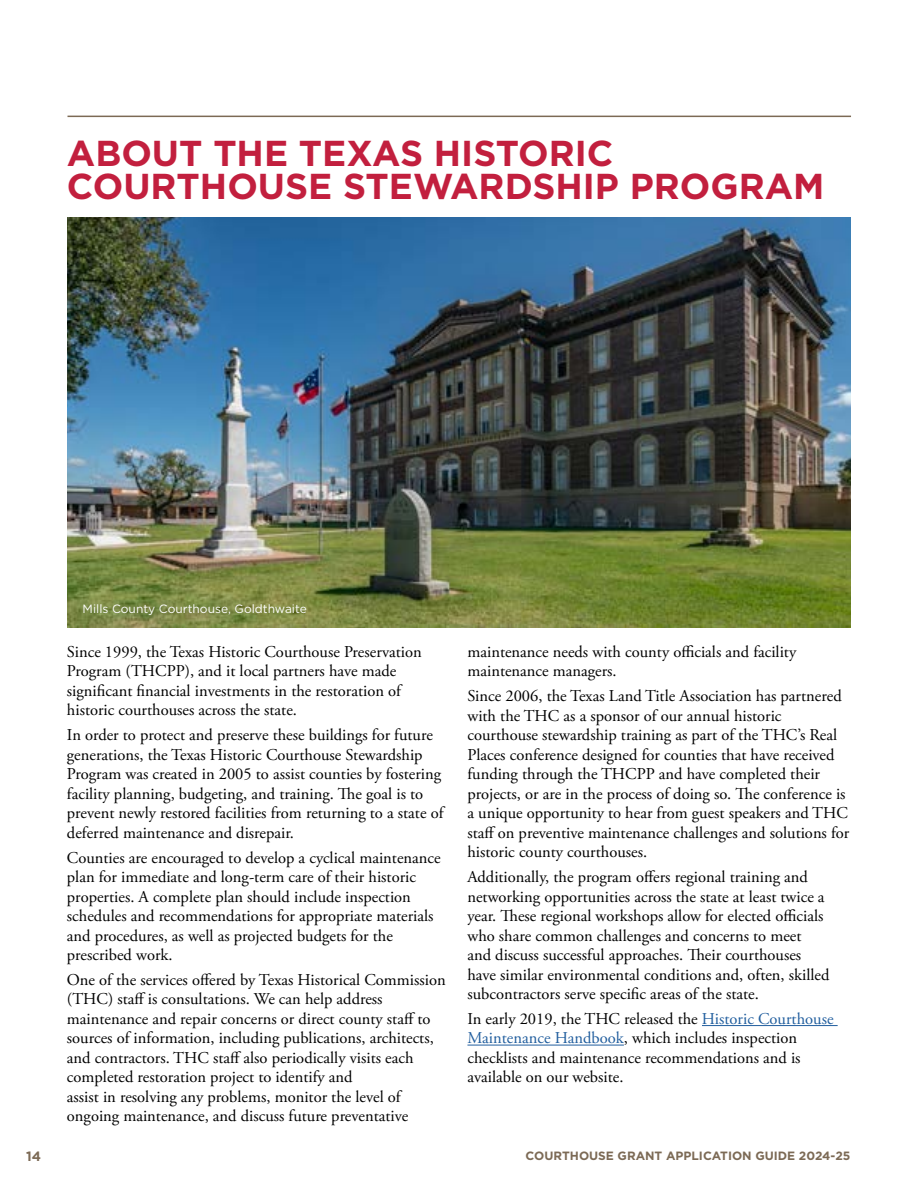
<style>
.page{position:relative;width:918px;height:1188px;background:#fff}
.page>*{position:absolute;margin:0;border:0;box-sizing:border-box;transform-origin:0 0}
.t1{font:700 36px/33px "Gotham";color:#c21f3e}
.t2{font:16.5px/19.5px "Adobe Garamond Pro";color:#000}
.t3{font:700 13.5px "Gotham";color:#7c6a55}
.t4{font:700 12px "Gotham";color:#7c6a55}
.t5{font:12px "Gotham";color:#fff}
.s1{color:#215e9e}
</style>
<div class="page">
<img style="left:68px;top:217px;width:782px;height:410px">
<hr style="left:702px;top:1025px;width:136px;height:1px;background:#215e9e">
<hr style="left:467px;top:1045px;width:157px;height:1px;background:#215e9e">
<hr style="left:68px;top:116px;width:783px;height:1px;background:#7c6a55">
<h1 class="t1" style="left:67px;top:136px;width:759px">ABOUT THE TEXAS HISTORIC<br>COURTHOUSE STEWARDSHIP PROGRAM</h1>
<p class="t5" style="left:83px;top:601px;width:226px">Mills County Courthouse, Goldthwaite</p>
<p class="t2" style="left:67px;top:642px;width:356px">Since 1999, the Texas Historic Courthouse Preservation Program (THCPP), and it local partners have made significant financial investments in the restoration of historic courthouses across the state.</p>
<p class="t2" style="left:67px;top:726px;width:378px">In order to protect and preserve these buildings for future generations, the Texas Historic Courthouse Stewardship Program was created in 2005 to assist counties by fostering facility planning, budgeting, and training. The goal is to prevent newly restored facilities from returning to a state of deferred maintenance and disrepair.</p>
<p class="t2" style="left:67px;top:848px;width:375px">Counties are encouraged to develop a cyclical maintenance plan for immediate and long-term care of their historic properties. A complete plan should include inspection schedules and recommendations for appropriate materials and procedures, as well as projected budgets for the prescribed work.</p>
<p class="t2" style="left:67px;top:971px;width:380px">One of the services offered by Texas Historical Commission (THC) staff is consultations. We can help address maintenance and repair concerns or direct county staff to sources of information, including publications, architects, and contractors. THC staff also periodically visits each completed restoration project to identify and<br>assist in resolving any problems, monitor the level of ongoing maintenance, and discuss future preventative</p>
<p class="t2" style="left:467px;top:642px;width:330px">maintenance needs with county officials and facility maintenance managers.</p>
<p class="t2" style="left:467px;top:687px;width:383px">Since 2006, the Texas Land Title Association has partnered with the THC as a sponsor of our annual historic courthouse stewardship training as part of the THC’s Real Places conference designed for counties that have received funding through the THCPP and have completed their projects, or are in the process of doing so. The conference is a unique opportunity to hear from guest speakers and THC staff on preventive maintenance challenges and solutions for historic county courthouses.</p>
<p class="t2" style="left:467px;top:868px;width:363px">Additionally, the program offers regional training and networking opportunities across the state at least twice a year. These regional workshops allow for elected officials who share common challenges and concerns to meet<br>and discuss successful approaches. Their courthouses have similar environmental conditions and, often, skilled subcontractors serve specific areas of the state.</p>
<p class="t2" style="left:467px;top:1010px;width:368px">In early 2019, the THC released the <span class="s1">Historic Courthouse Maintenance Handbook</span>, which includes inspection checklists and maintenance recommendations and is available on our website.</p>
<p class="t3" style="left:26px;top:1147px;width:16px">14</p>
<p class="t4" style="left:526px;top:1148px;width:326px">COURTHOUSE GRANT APPLICATION GUIDE 2024-25</p>
</div>
